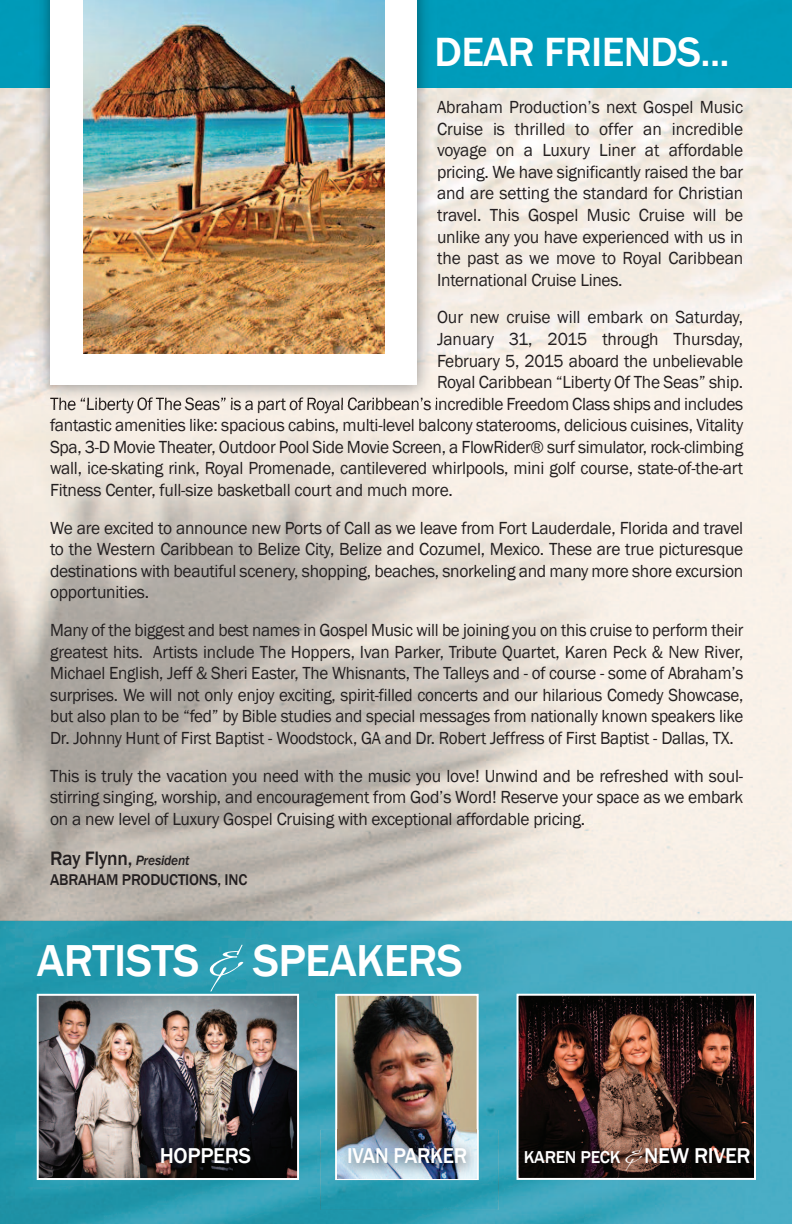
<style>
.page{position:relative;width:792px;height:1224px;background:#fff}
.page>*{position:absolute;margin:0;border:0;box-sizing:border-box;transform-origin:0 0}
.t1{font:500 46px "Franklin Gothic";letter-spacing:-.015em;color:#fff}
.t2{font:500 42px "Franklin Gothic";letter-spacing:-.015em;color:#fff}
.t3{font:500 22px "Franklin Gothic";letter-spacing:-.015em;color:#fff;scale:.95 1}
.t4{font:500 22px "Franklin Gothic";letter-spacing:-.015em;color:#fff}
.t5{font:500 20px "Franklin Gothic";letter-spacing:-.015em;color:#231f20}
.t6{font:18px/21.6px "Franklin Gothic";letter-spacing:-.015em;color:#231f20;text-align:justify}
.t7{font:18px/21.6px "Franklin Gothic";letter-spacing:-.015em;color:#231f20;text-align:justify;scale:.95 1}
.t8{font:500 17.6px "Franklin Gothic";letter-spacing:-.015em;color:#fff}
.t9{font:500 16px "Franklin Gothic";letter-spacing:-.015em;color:#231f20}
.s1{font-style:italic;font-size:14px}
.s2{font-family:"LHF Sofia Script";font-weight:400;font-size:62px}
.s3{font-family:"LHF Sofia Script";font-weight:400;font-size:31px}
.s4{font-size:22px}
</style>
<div class="page">
<img style="left:0;top:88px;width:792px;height:833px">
<img style="left:0;top:921px;width:792px;height:303px">
<div style="left:437px;top:0;width:355px;height:88px;background:#009cbb"></div>
<div style="left:0;top:0;width:31px;height:88px;background:#009ab9"></div>
<img style="left:40px;top:997px;width:256px;height:180px">
<div style="left:37px;top:994px;width:262px;height:186px;border:2px solid #fff"></div>
<img style="left:338px;top:997px;width:138px;height:133px">
<div style="left:335px;top:994px;width:144px;height:186px;border:2px solid #fff"></div>
<img style="left:520px;top:997px;width:233px;height:180px">
<div style="left:517px;top:994px;width:239px;height:186px;border:2px solid #fff"></div>
<img style="left:320px;top:1130px;width:178px;height:80px">
<img style="left:335px;top:1130px;width:144px;height:50px">
<img style="left:337px;top:1130px;width:140px;height:48px">
<img style="left:31px;top:0;width:406px;height:404px">
<img style="left:50px;top:397px;width:122px;height:7px">
<div style="left:51px;top:0;width:366px;height:385px;background:#fff"></div>
<img style="left:83px;top:0;width:302px;height:353px">
<h2 class="t2" style="left:435px;top:28px;width:297px">DEAR FRIENDS...</h2>
<p class="t6" style="left:437px;top:96px;width:308px">Abraham Production’s next Gospel Music Cruise is thrilled to offer an incredible voyage on a Luxury Liner at affordable pricing. We have significantly raised the bar and are setting the standard for Christian travel. This Gospel Music Cruise will be unlike any you have experienced with us in the past as we move to Royal Caribbean International Cruise Lines.</p>
<p class="t6" style="left:437px;top:306px;width:308px">Our new cruise will embark on Saturday,</p>
<p class="t6" style="left:437px;top:328px;width:308px">January 31, 2015 through Thursday,</p>
<p class="t6" style="left:437px;top:349px;width:308px">February 5, 2015 aboard the unbelievable</p>
<p class="t6" style="left:437px;top:371px;width:308px">Royal Caribbean “Liberty Of The Seas” ship.</p>
<p class="t6" style="left:50px;top:393px;width:695px">The “Liberty Of The Seas” is a part of Royal Caribbean’s incredible Freedom Class ships and includes</p>
<p class="t6" style="left:50px;top:414px;width:695px">fantastic amenities like: spacious cabins, multi-level balcony staterooms, delicious cuisines, Vitality</p>
<p class="t6" style="left:50px;top:436px;width:695px">Spa, 3-D Movie Theater, Outdoor Pool Side Movie Screen, a FlowRider® surf simulator, rock-climbing</p>
<p class="t6" style="left:50px;top:457px;width:695px">wall, ice-skating rink, Royal Promenade, cantilevered whirlpools, mini golf course, state-of-the-art</p>
<p class="t6" style="left:50px;top:479px;width:404px">Fitness Center, full-size basketball court and much more.</p>
<p class="t6" style="left:50px;top:517px;width:695px">We are excited to announce new Ports of Call as we leave from Fort Lauderdale, Florida and travel to the Western Caribbean to Belize City, Belize and Cozumel, Mexico. These are true picturesque destinations with beautiful scenery, shopping, beaches, snorkeling and many more shore excursion opportunities.</p>
<p class="t7" style="left:50px;top:619px;width:731px">Many of the biggest and best names in Gospel Music will be joining you on this cruise to perform their greatest hits. Artists include The Hoppers, Ivan Parker, Tribute Quartet, Karen Peck &amp; New River, Michael English, Jeff &amp; Sheri Easter, The Whisnants, The Talleys and - of course - some of Abraham’s surprises. We will not only enjoy exciting, spirit-filled concerts and our hilarious Comedy Showcase, but also plan to be “fed” by Bible studies and special messages from nationally known speakers like Dr. Johnny Hunt of First Baptist - Woodstock, GA and Dr. Robert Jeffress of First Baptist - Dallas, TX.</p>
<p class="t6" style="left:50px;top:765px;width:695px">This is truly the vacation you need with the music you love! Unwind and be refreshed with soul&shy;stirring singing, worship, and encouragement from God’s Word! Reserve your space as we embark on a new level of Luxury Gospel Cruising with exceptional affordable pricing.</p>
<p class="t5" style="left:50px;top:847px;width:141px">Ray Flynn, <span class="s1">President</span></p>
<p class="t9" style="left:50px;top:870px;width:199px">ABRAHAM PRODUCTIONS, INC</p>
<h1 class="t1" style="left:37px;top:934px;width:428px">ARTISTS <span class="s2">&amp;</span> SPEAKERS</h1>
<p class="t4" style="left:160px;top:1143px;width:93px">HOPPERS</p>
<p class="t3" style="left:347px;top:1143px;width:128px">IVAN PARKER</p>
<p class="t8" style="left:524px;top:1147px;width:229px">KAREN PECK <span class="s3">&amp;</span> <span class="s4">NEW RIVER</span></p>
</div>
